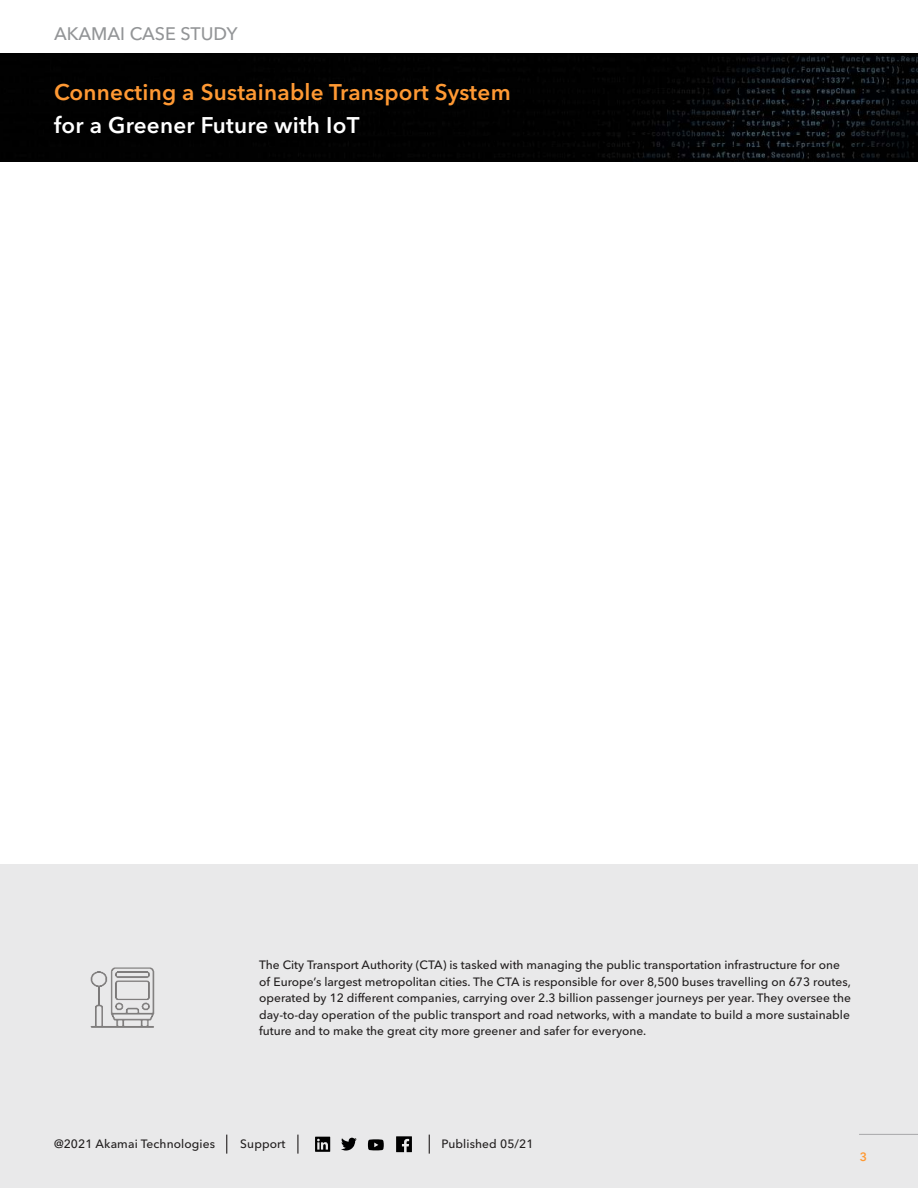
<style>
.page{position:relative;width:918px;height:1188px;background:#fff}
.page>*{position:absolute;margin:0;border:0;box-sizing:border-box;transform-origin:0 0}
.t1{font:600 22.5px "Avenir Next LT Pro";letter-spacing:.01em;color:#f93}
.t2{font:600 22.5px "Avenir Next LT Pro";letter-spacing:.01em;color:#fff}
.t3{font:500 18px "Avenir Next LT Pro";color:#939597}
.t4{font:500 12px/16.5px "Avenir Next LT Pro";color:#221f1f}
.t5{font:600 12px "Avenir Next LT Pro";color:#f93}
</style>
<div class="page">
<img style="left:0;top:54px;width:918px;height:108px">
<div style="left:0;top:864px;width:918px;height:324px;background:#e9e9ea"></div>
<hr style="left:859px;top:1134px;width:59px;height:1px;background:#a8a8aa">
<img style="left:90px;top:967px;width:65px;height:61px">
<svg style="left:396px;top:1136px;width:16px;height:16px"></svg>
<svg style="left:341px;top:1138px;width:16px;height:13px"></svg>
<svg style="left:315px;top:1137px;width:15px;height:15px"></svg>
<svg style="left:368px;top:1139px;width:16px;height:11px"></svg>
<svg style="left:226px;top:1135px;width:1px;height:19px"></svg>
<svg style="left:297px;top:1135px;width:1px;height:19px"></svg>
<svg style="left:429px;top:1135px;width:1px;height:19px"></svg>
<h2 class="t3" style="left:54px;top:26px;width:185px">AKAMAI CASE STUDY</h2>
<h1 class="t1" style="left:54px;top:83px;width:458px">Connecting a Sustainable Transport System</h1>
<h1 class="t2" style="left:54px;top:116px;width:307px">for a Greener Future with IoT</h1>
<p class="t4" style="left:259px;top:958px;width:593px">The City Transport Authority (CTA) is tasked with managing the public transportation infrastructure for one of Europe’s largest metropolitan cities. The CTA is responsible for over 8,500 buses travelling on 673 routes, operated by 12 different companies, carrying over 2.3 billion passenger journeys per year. They oversee the day-to-day operation of the public transport and road networks, with a mandate to build a more sustainable future and to make the great city more greener and safer for everyone.</p>
<p class="t4" style="left:54px;top:1137px;width:163px">@2021 Akamai Technologies</p>
<p class="t4" style="left:240px;top:1137px;width:47px">Support</p>
<p class="t4" style="left:442px;top:1137px;width:94px">Published 05/21</p>
<p class="t5" style="left:860px;top:1152px;width:9px">3</p>
</div>
